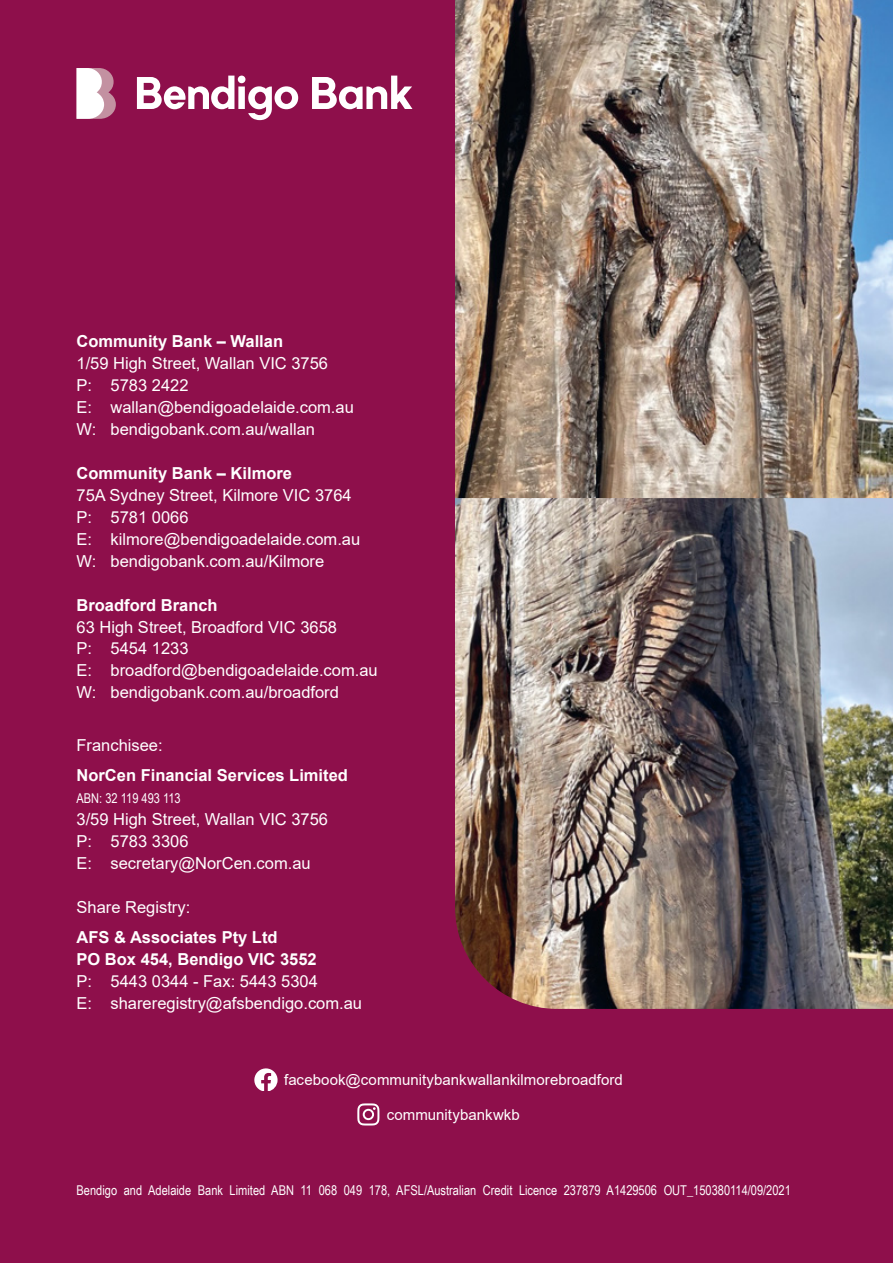
<style>
.page{position:relative;width:893px;height:1263px;background:#8e0f4b}
.page>*{position:absolute;margin:0;border:0;box-sizing:border-box;transform-origin:0 0}
.t1{font:16.5px/21.9px "Arial";color:#fff}
.t2{font:700 16.5px/21.9px "Arial";color:#fff}
.t3{font:15px "Arial";color:#fff}
.t4{font:13.5px "Arial Narrow";color:#fff}
</style>
<div class="page">
<svg style="left:312px;top:76px;width:100px;height:33px"></svg>
<svg style="left:77px;top:68px;width:39px;height:51px;background:#e1c5d0"></svg>
<svg style="left:137px;top:76px;width:161px;height:44px"></svg>
<svg style="left:357px;top:1103px;width:22px;height:22px"></svg>
<svg style="left:254px;top:1068px;width:23px;height:22px"></svg>
<img style="left:455px;top:0;width:438px;height:1009px">
<p class="t2" style="left:77px;top:331px;width:208px">Community Bank – Wallan</p>
<p class="t1" style="left:77px;top:352px;width:279px">1/59 High Street, Wallan VIC 3756<br>P: 5783 2422<br>E: wallan@bendigoadelaide.com.au<br>W: bendigobank.com.au/wallan</p>
<p class="t2" style="left:77px;top:462px;width:217px">Community Bank – Kilmore</p>
<p class="t1" style="left:77px;top:484px;width:285px">75A Sydney Street, Kilmore VIC 3764<br>P: 5781 0066<br>E: kilmore@bendigoadelaide.com.au<br>W: bendigobank.com.au/Kilmore</p>
<p class="t2" style="left:77px;top:594px;width:143px">Broadford Branch</p>
<p class="t1" style="left:77px;top:616px;width:303px">63 High Street, Broadford VIC 3658<br>P: 5454 1233<br>E: broadford@bendigoadelaide.com.au<br>W: bendigobank.com.au/broadford</p>
<p class="t1" style="left:77px;top:734px;width:88px">Franchisee:</p>
<p class="t2" style="left:77px;top:764px;width:273px">NorCen Financial Services Limited</p>
<p class="t4" style="left:77px;top:788px;width:106px">ABN: 32 119 493 113</p>
<p class="t1" style="left:77px;top:808px;width:253px">3/59 High Street, Wallan VIC 3756<br>P: 5783 3306<br>E: secretary@NorCen.com.au</p>
<p class="t1" style="left:77px;top:896px;width:115px">Share Registry:</p>
<p class="t2" style="left:77px;top:926px;width:242px">AFS &amp; Associates Pty Ltd<br>PO Box 454, Bendigo VIC 3552</p>
<p class="t1" style="left:77px;top:970px;width:287px">P: 5443 0344 - Fax: 5443 5304<br>E: shareregistry@afsbendigo.com.au</p>
<p class="t3" style="left:284px;top:1069px;width:340px">facebook@communitybankwallankilmorebroadford</p>
<p class="t3" style="left:387px;top:1104px;width:135px">communitybankwkb</p>
<p class="t4" style="left:77px;top:1180px;width:716px">Bendigo and Adelaide Bank Limited ABN 11 068 049 178, AFSL/Australian Credit Licence 237879 A1429506 OUT_150380114/09/2021</p>
</div>
